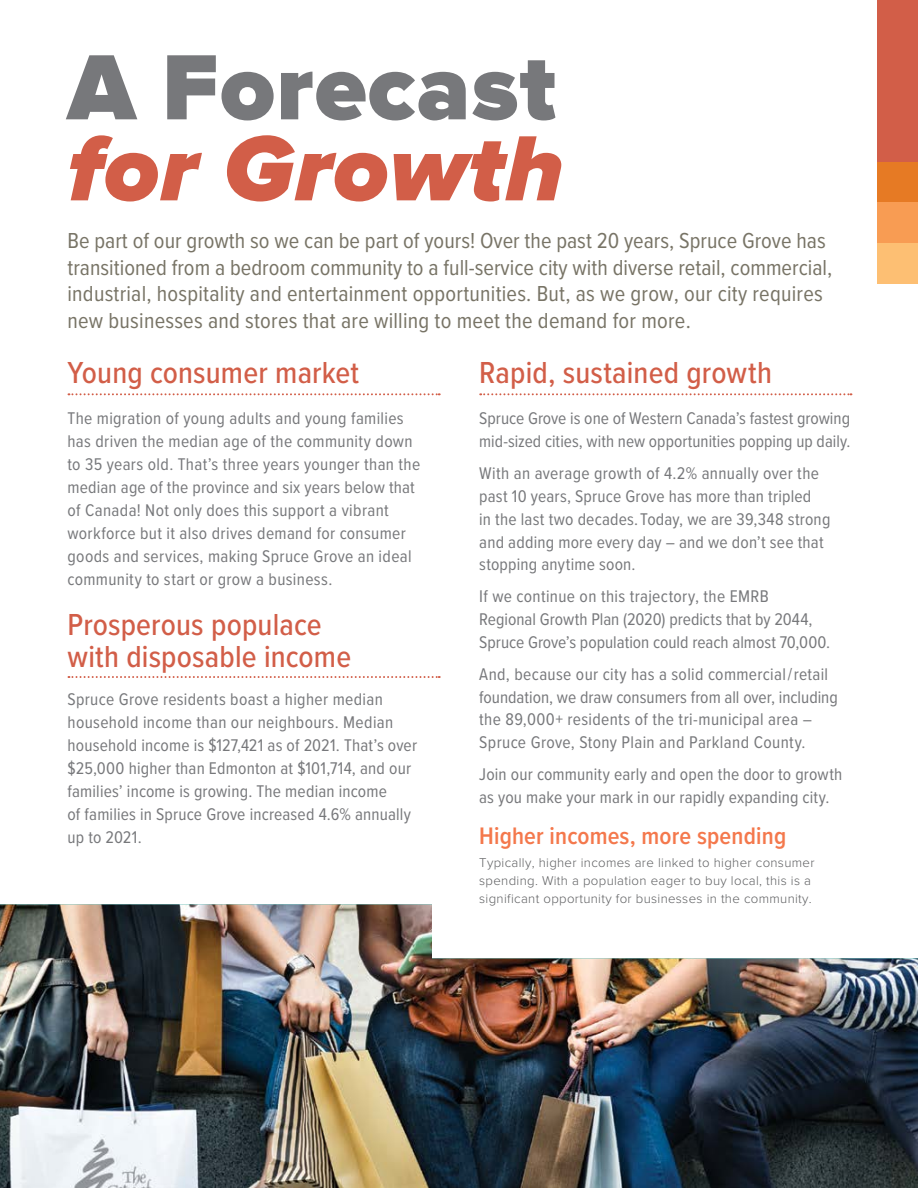
<style>
.page{position:relative;width:918px;height:1188px;background:#fff}
.page>*{position:absolute;margin:0;border:0;box-sizing:border-box;transform-origin:0 0}
.t1{font:900 96px "Proxima Nova";letter-spacing:.01em;color:#77787b}
.t2{font:italic 900 96px "Proxima Nova";letter-spacing:.01em;color:#d25e48}
.t3{font:500 31.5px/31.5px "Proxima Nova Cond";letter-spacing:.005em;color:#d25e48}
.t4{font:600 24.75px "Proxima Nova Cond";letter-spacing:.005em;color:#f4784c}
.t5{font:22.5px/26.5px "Proxima Nova Cond";color:#787466}
.t6{font:17.55px/23px "Proxima Nova Cond";letter-spacing:.01em;color:#77787b}
.t7{font:300 13.2px/18px "Proxima Nova";letter-spacing:.025em;color:#5f6062}
</style>
<div class="page">
<img style="left:0;top:904px;width:918px;height:284px">
<svg style="left:480px;top:393px;width:371px;height:2px"></svg>
<svg style="left:68px;top:393px;width:372px;height:2px"></svg>
<svg style="left:68px;top:676px;width:372px;height:2px"></svg>
<div style="left:878px;top:0;width:40px;height:284px;background:#d25e48"></div>
<div style="left:878px;top:162px;width:40px;height:40px;background:#e67a24"></div>
<div style="left:878px;top:243px;width:40px;height:41px;background:#fdbf73"></div>
<div style="left:878px;top:202px;width:40px;height:41px;background:#f89c53"></div>
<h1 class="t1" style="left:68px;top:43px;width:490px">A Forecast</h1>
<h1 class="t2" style="left:68px;top:97px;width:498px">for Growth</h1>
<p class="t5" style="left:68px;top:226px;width:766px">Be part of our growth so we can be part of yours! Over the past 20 years, Spruce Grove has transitioned from a bedroom community to a full-service city with diverse retail, commercial, industrial, hospitality and entertainment opportunities. But, as we grow, our city requires new businesses and stores that are willing to meet the demand for more.</p>
<h2 class="t3" style="left:68px;top:355px;width:293px">Young consumer market</h2>
<p class="t6" style="left:68px;top:406px;width:354px">The migration of young adults and young families has driven the median age of the community down to 35 years old. That’s three years younger than the median age of the province and six years below that of Canada! Not only does this support a vibrant workforce but it also drives demand for consumer goods and services, making Spruce Grove an ideal community to start or grow a business.</p>
<h2 class="t3" style="left:68px;top:608px;width:285px">Prosperous populace with disposable income</h2>
<p class="t6" style="left:68px;top:687px;width:351px">Spruce Grove residents boast a higher median household income than our neighbours. Median household income is $127,421 as of 2021. That’s over $25,000 higher than Edmonton at $101,714, and our families’ income is growing. The median income<br>of families in Spruce Grove increased 4.6% annually up to 2021.</p>
<h2 class="t3" style="left:479px;top:355px;width:294px">Rapid, sustained growth</h2>
<p class="t6" style="left:479px;top:406px;width:373px">Spruce Grove is one of Western Canada’s fastest growing mid-sized cities, with new opportunities popping up daily.</p>
<p class="t6" style="left:479px;top:461px;width:353px">With an average growth of 4.2% annually over the past 10 years, Spruce Grove has more than tripled<br>in the last two decades. Today, we are 39,348 strong and adding more every day – and we don’t see that stopping anytime soon.</p>
<p class="t6" style="left:479px;top:584px;width:352px">If we continue on this trajectory, the EMRB<br>Regional Growth Plan (2020) predicts that by 2044,<br>Spruce Grove’s population could reach almost 70,000.</p>
<p class="t6" style="left:479px;top:662px;width:360px">And, because our city has a solid commercial/retail foundation, we draw consumers from all over, including the 89,000+ residents of the tri-municipal area – Spruce Grove, Stony Plain and Parkland County.</p>
<p class="t6" style="left:479px;top:762px;width:365px">Join our community early and open the door to growth as you make your mark in our rapidly expanding city.</p>
<h3 class="t4" style="left:479px;top:817px;width:308px">Higher incomes, more spending</h3>
<p class="t7" style="left:479px;top:853px;width:337px">Typically, higher incomes are linked to higher consumer spending. With a population eager to buy local, this is a significant opportunity for businesses in the community.</p>
</div>
